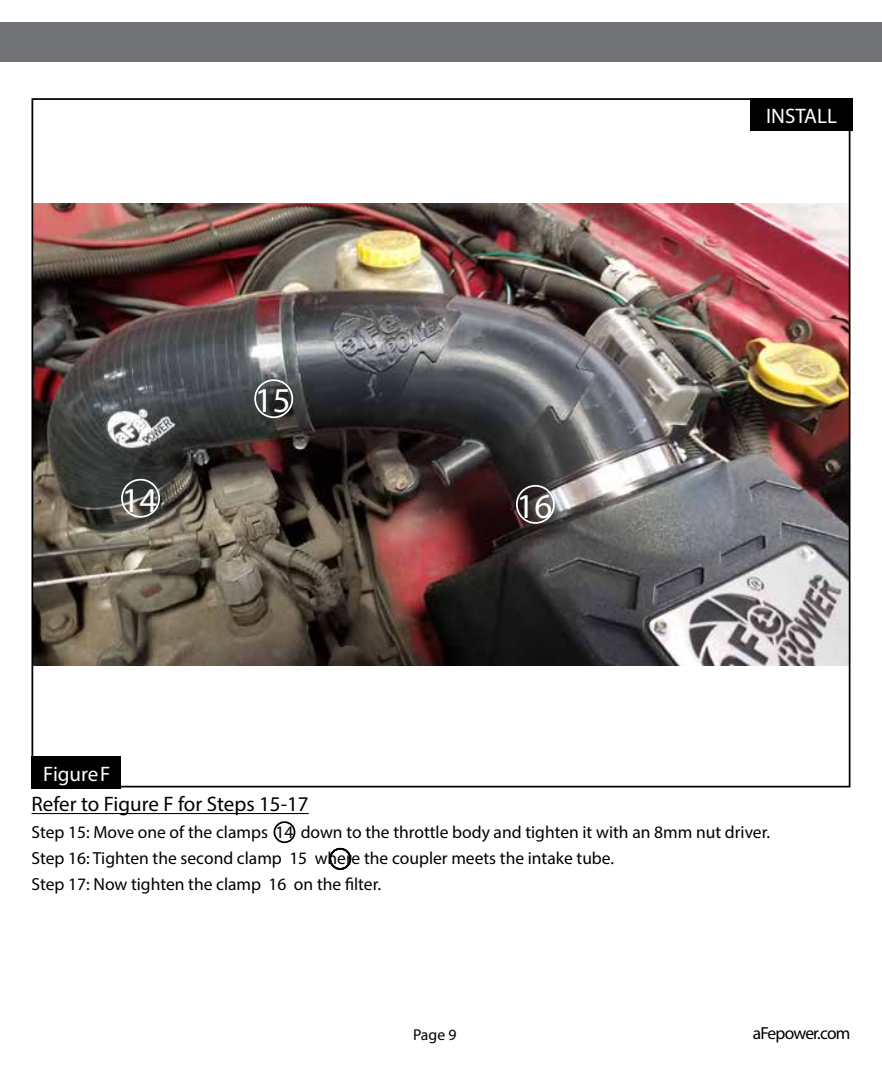
<style>
.page{position:relative;width:882px;height:1071px;background:#fff}
.page>*{position:absolute;margin:0;border:0;box-sizing:border-box;transform-origin:0 0}
.t1{font:35px "Myriad Pro";color:#fff}
.t2{font:21px "Myriad Pro";color:#000}
.t3{font:21px "Myriad Pro";color:#fff}
.t4{font:17.5px/26.2px "Myriad Pro";color:#000}
.t5{font:17.5px "Myriad Pro";letter-spacing:-.045em;color:#000}
.t6{font:15.75px "Myriad Pro";color:#000}
</style>
<div class="page">
<div style="left:0;top:23px;width:882px;height:39px;background:#717275"></div>
<img style="left:35px;top:204px;width:812px;height:462px">
<div style="left:750px;top:98px;width:103px;height:33px;background:#000"></div>
<div style="left:32px;top:756px;width:89px;height:33px;background:#000"></div>
<hr style="left:32px;top:813px;width:277px;height:1px;background:#000">
<div style="left:121px;top:479px;width:39px;height:39px;border:2px solid #fff;border-radius:50%"></div>
<div style="left:254px;top:379px;width:39px;height:39px;border:2px solid #fff;border-radius:50%"></div>
<div style="left:516px;top:485px;width:39px;height:39px;border:2px solid #fff;border-radius:50%"></div>
<div style="left:329px;top:848px;width:22px;height:22px;border:2px solid #000;border-radius:50%"></div>
<div style="left:274px;top:821px;width:21px;height:22px;border:2px solid #000;border-radius:50%"></div>
<h1 class="t1" style="left:122px;top:479px;width:37px">14</h1>
<h1 class="t1" style="left:255px;top:379px;width:37px">15</h1>
<h1 class="t1" style="left:517px;top:485px;width:37px">16</h1>
<p class="t3" style="left:766px;top:103px;width:72px">INSTALL</p>
<p class="t3" style="left:43px;top:761px;width:69px">Figure F</p>
<p class="t2" style="left:32px;top:791px;width:279px">Refer to Figure F for Steps 15-17</p>
<p class="t4" style="left:32px;top:819px;width:740px">Step 15: Move one of the clamps 14 down to the throttle body and tighten it with an 8mm nut driver.<br>Step 16: Tighten the second clamp 15 where the coupler meets the intake tube.<br>Step 17: Now tighten the clamp 16 on the filter.</p>
<p class="t6" style="left:413px;top:1025px;width:45px">Page 9</p>
<p class="t5" style="left:753px;top:1023px;width:99px">aFepower.com</p>
</div>
